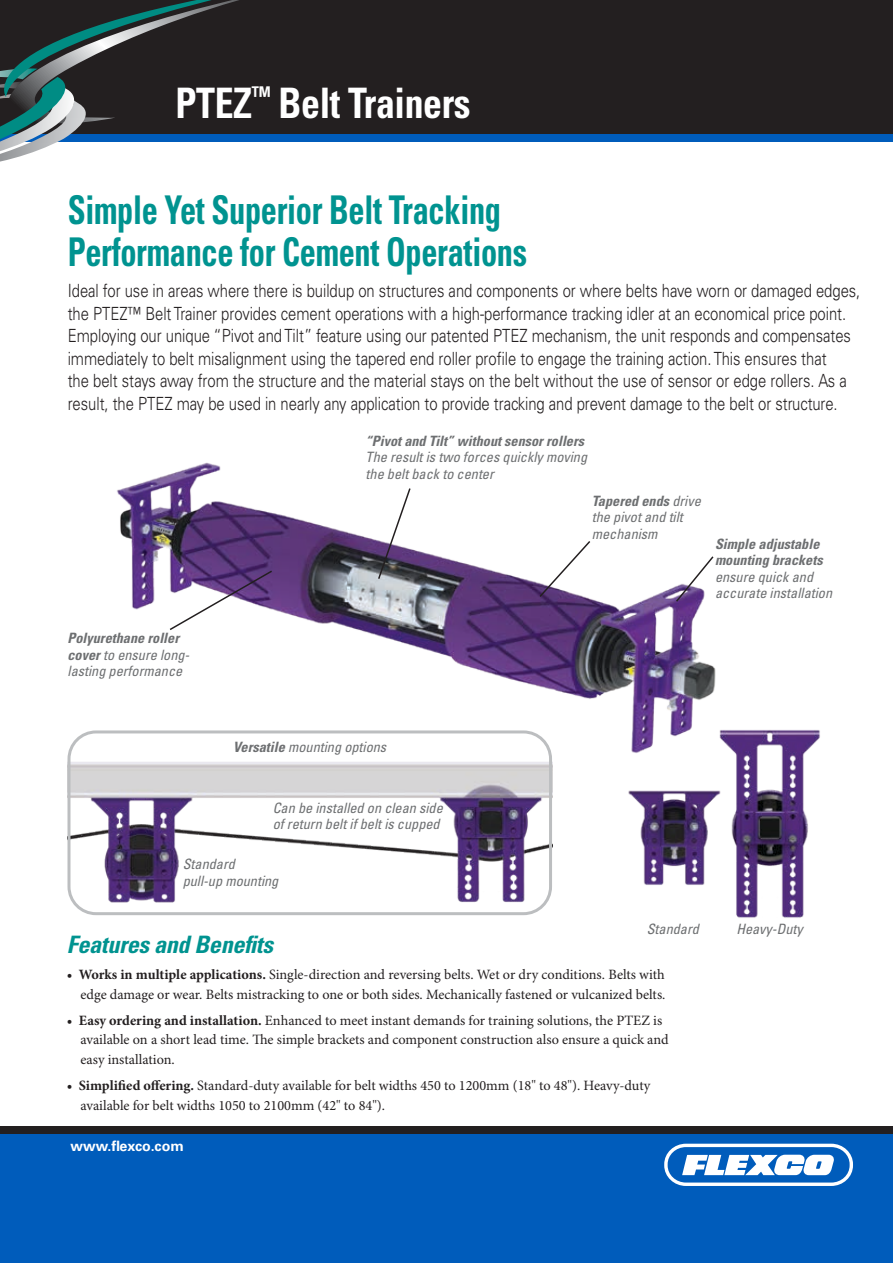
<style>
.page{position:relative;width:893px;height:1263px;background:#fff}
.page>*{position:absolute;margin:0;border:0;box-sizing:border-box;transform-origin:0 0}
.t1{font:700 condensed 42px "Univers LT Std";letter-spacing:-.01em;color:#fff;scale:.9 1}
.t2{font:700 condensed 39.6px/42px "Univers LT Std";letter-spacing:-.01em;color:#009390;scale:.82 1}
.t3{font:italic 700 condensed 24px "Univers LT Std";letter-spacing:-.01em;color:#009390}
.t4{font:300 18.15px/22.5px "Univers LT Std";letter-spacing:-.005em;color:#231f20;scale:.82 1}
.t5{font:14.25px/19.5px "Minion Pro";color:#231f20}
.t6{font:italic condensed 14.25px/16.5px "Univers LT Std";color:#6d6f71}
.t7{font:italic 700 condensed 14.25px/16.5px "Univers LT Std";color:#6d6f71}
.t8{font:700 14.25px "Univers LT Std";color:#fff}
.s1{font-weight:700}
</style>
<div class="page">
<div style="left:0;top:1134px;width:893px;height:129px;background:#005cbb"></div>
<div style="left:0;top:1127px;width:893px;height:7px;background:#231f20"></div>
<svg style="left:664px;top:1144px;width:189px;height:42px"></svg>
<div style="left:0;top:0;width:893px;height:136px;background:#231f20"></div>
<div style="left:0;top:135px;width:893px;height:7px;background:#005cbb"></div>
<svg style="left:0;top:0;width:280px;height:162px"></svg>
<img style="left:117px;top:462px;width:599px;height:289px">
<svg style="left:168px;top:569px;width:106px;height:62px"></svg>
<svg style="left:377px;top:487px;width:35px;height:94px"></svg>
<svg style="left:538px;top:539px;width:54px;height:59px"></svg>
<svg style="left:674px;top:555px;width:41px;height:48px"></svg>
<img style="left:67px;top:755px;width:485px;height:161px">
<div style="left:68px;top:730px;width:484px;height:185px;border:3px solid #bcbec0;border-radius:27px"></div>
<img style="left:623px;top:726px;width:197px;height:192px">
<h1 class="t1" style="left:176px;top:77px;width:329px">PTEZ<sup>™</sup> Belt Trainers</h1>
<h2 class="t2" style="left:68px;top:189px;width:562px">Simple Yet Superior Belt Tracking<br>Performance for Cement Operations</h2>
<p class="t4" style="left:68px;top:280px;width:968px">Ideal for use in areas where there is buildup on structures and components or where belts have worn or damaged edges, the PTEZ™ Belt Trainer provides cement operations with a high-performance tracking idler at an economical price point.<br>Employing our unique “Pivot and Tilt” feature using our patented PTEZ mechanism, the unit responds and compensates immediately to belt misalignment using the tapered end roller profile to engage the training action. This ensures that<br>the belt stays away from the structure and the material stays on the belt without the use of sensor or edge rollers. As a result, the PTEZ may be used in nearly any application to provide tracking and prevent damage to the belt or structure.</p>
<p class="t6" style="left:68px;top:630px;width:124px"><span class="s1">Polyurethane roller cover</span> to ensure long&shy;lasting performance</p>
<p class="t7" style="left:366px;top:433px;width:220px">“Pivot and Tilt” without sensor rollers</p>
<p class="t6" style="left:366px;top:449px;width:223px">The result is two forces quickly moving the belt back to center</p>
<p class="t6" style="left:592px;top:492px;width:110px"><span class="s1">Tapered ends</span> drive the pivot and tilt mechanism</p>
<p class="t7" style="left:715px;top:535px;width:109px">Simple adjustable mounting brackets</p>
<p class="t6" style="left:715px;top:568px;width:119px">ensure quick and accurate installation</p>
<p class="t6" style="left:233px;top:739px;width:155px"><span class="s1">Versatile</span> mounting options</p>
<p class="t6" style="left:273px;top:799px;width:172px">Can be installed on clean side of return belt if belt is cupped</p>
<p class="t6" style="left:183px;top:856px;width:97px">Standard<br>pull-up mounting</p>
<p class="t6" style="left:647px;top:921px;width:54px">Standard</p>
<p class="t6" style="left:736px;top:921px;width:68px">Heavy-Duty</p>
<h3 class="t3" style="left:67px;top:929px;width:208px">Features and Benefits</h3>
<p class="t5" style="left:67px;top:965px;width:600px;text-align:right"><span class="s1">• Works in multiple applications.</span> Single-direction and reversing belts. Wet or dry conditions. Belts with edge damage or wear. Belts mistracking to one or both sides. Mechanically fastened or vulcanized belts.</p>
<p class="t5" style="left:80px;top:1011px;width:590px;text-indent:-13px"><span class="s1">• Easy ordering and installation.</span> Enhanced to meet instant demands for training solutions, the PTEZ is available on a short lead time. The simple brackets and component construction also ensure a quick and easy installation.</p>
<p class="t5" style="left:80px;top:1076px;width:571px;text-indent:-13px"><span class="s1">• Simplified offering.</span> Standard-duty available for belt widths 450 to 1200mm (18" to 48"). Heavy-duty available for belt widths 1050 to 2100mm (42" to 84").</p>
<p class="t8" style="left:71px;top:1137px;width:115px">www.flexco.com</p>
</div>
